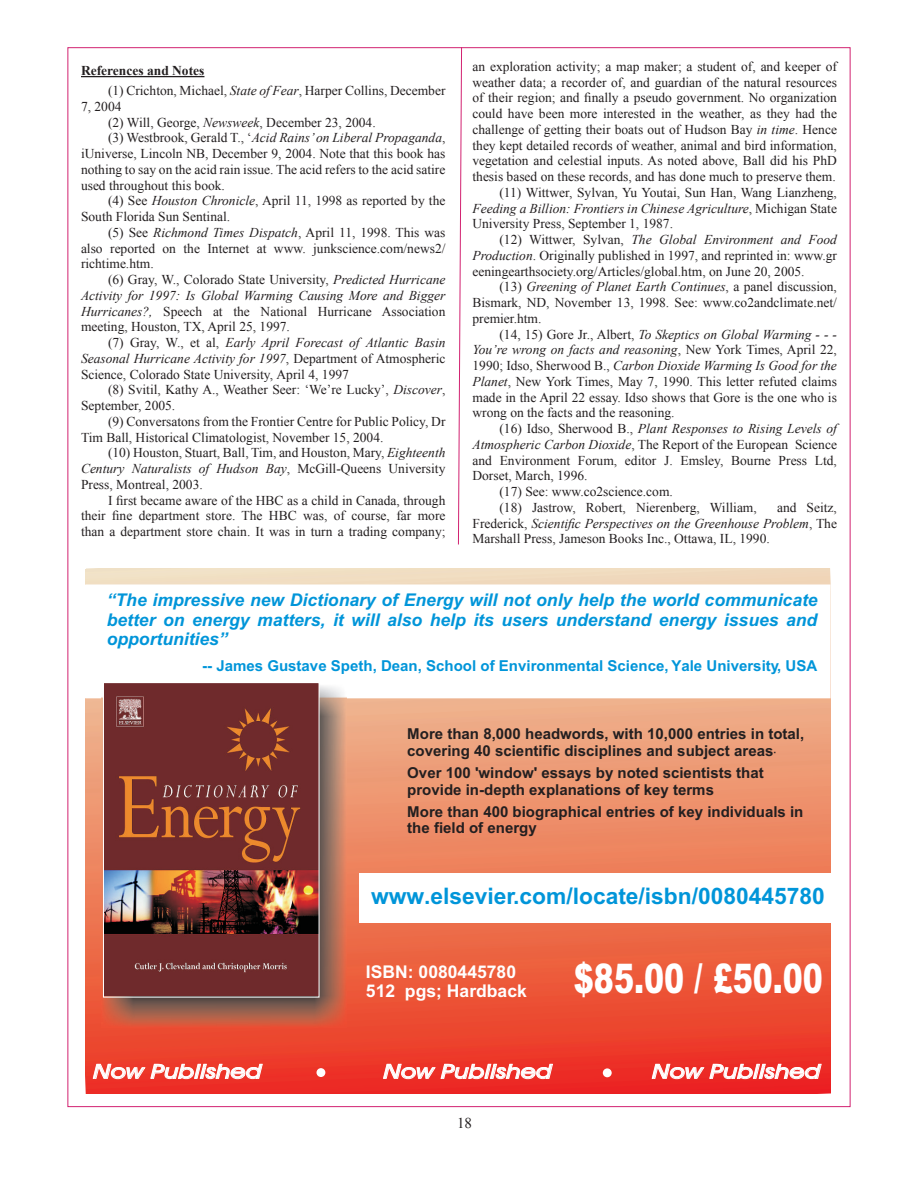
<style>
.page{position:relative;width:918px;height:1188px;background:#fff}
.page>*{position:absolute;margin:0;border:0;box-sizing:border-box;transform-origin:0 0}
.t1{font:900 40.8px "Arial";color:#fff;scale:.74 1}
.t2{font:700 22.8px "Arial";color:#0095d9}
.t3{font:italic 19.8px "Avant Garde Md BT";color:#fff;scale:1.27 1}
.t4{font:italic 700 17.55px/19.6px "Arial";color:#0095d9;text-align:justify}
.t5{font:700 17.55px/19.6px "Arial";color:#fff}
.t6{font:700 15px/16.8px "Arial";color:#231f20}
.t7{font:700 15px "Arial";color:#0095d9}
.t8{font:15px "Times New Roman";color:#231f20}
.Footnotes___References{font:13.5px/15.8px "Times New Roman";color:#231f20;text-align:justify}
.FootnotesHeading{font:700 13.5px "Times New Roman";color:#231f20}
.s1{font-style:italic}
.s2{font-size:10.05px}
</style>
<div class="page">
<hr style="left:81px;top:76px;width:123px;height:1px;background:#231f20">
<img style="left:86px;top:568px;width:744px;height:526px">
<div style="left:86px;top:585px;width:744px;height:113px;background:#fff"></div>
<img style="left:102px;top:686px;width:244px;height:341px">
<img style="left:105px;top:684px;width:212px;height:311px">
<div style="left:103px;top:682px;width:216px;height:315px;border:1px solid #fff"></div>
<svg style="left:93px;top:1064px;width:52px;height:15px"></svg>
<svg style="left:151px;top:1064px;width:112px;height:15px;background:#f2786f"></svg>
<svg style="left:383px;top:1064px;width:52px;height:15px"></svg>
<svg style="left:441px;top:1064px;width:112px;height:15px;background:#f2736e"></svg>
<svg style="left:652px;top:1064px;width:52px;height:15px"></svg>
<svg style="left:710px;top:1064px;width:111px;height:15px;background:#f1716d"></svg>
<div style="left:317px;top:1068px;width:8px;height:9px;background:#fff;border-radius:50%"></div>
<div style="left:603px;top:1068px;width:9px;height:9px;background:#fff;border-radius:50%"></div>
<div style="left:360px;top:873px;width:471px;height:49px;background:#fff"></div>
<svg style="left:458px;top:47px;width:4px;height:498px"></svg>
<p class="FootnotesHeading" style="left:81px;top:61px;width:125px">References and Notes</p>
<p class="Footnotes___References" style="left:81px;top:82px;width:366px;text-indent:27px">(1) Crichton, Michael, <span class="s1">State of Fear</span>, Harper Collins, December<br>7, 2004</p>
<p class="Footnotes___References" style="left:108px;top:114px;width:269px">(2) Will, George, <span class="s1">Newsweek</span>, December 23, 2004.</p>
<p class="Footnotes___References" style="left:81px;top:130px;width:366px;text-indent:27px">(3) Westbrook, Gerald T., ‘<span class="s1">Acid Rains’ on Liberal Propaganda</span>, iUniverse, Lincoln NB, December 9, 2004. Note that this book has nothing to say on the acid rain issue. The acid refers to the acid satire used throughout this book.</p>
<p class="Footnotes___References" style="left:81px;top:193px;width:366px;text-indent:27px">(4) See <span class="s1">Houston Chronicle</span>, April 11, 1998 as reported by the<br>South Florida Sun Sentinal.</p>
<p class="Footnotes___References" style="left:81px;top:224px;width:366px;text-indent:27px">(5) See <span class="s1">Richmond Times Dispatch</span>, April 11, 1998. This was also reported on the Internet at www. junkscience.com/news2/ richtime.htm.</p>
<p class="Footnotes___References" style="left:81px;top:271px;width:366px;text-indent:27px">(6) Gray, W., Colorado State University, <span class="s1">Predicted Hurricane Activity for 1997: Is Global Warming Causing More and Bigger Hurricanes?,</span> Speech at the National Hurricane Association meeting, Houston, TX, April 25, 1997.</p>
<p class="Footnotes___References" style="left:81px;top:334px;width:366px;text-indent:27px">(7) Gray, W., et al, <span class="s1">Early April Forecast of Atlantic Basin Seasonal Hurricane Activity for 1997</span>, Department of Atmospheric Science, Colorado State University, April 4, 1997</p>
<p class="Footnotes___References" style="left:81px;top:382px;width:366px;text-indent:27px">(8) Svitil, Kathy A., Weather Seer: ‘We’re Lucky’, <span class="s1">Discover</span>,<br>September, 2005.</p>
<p class="Footnotes___References" style="left:81px;top:413px;width:366px;text-indent:27px">(9) Conversatons from the Frontier Centre for Public Policy, Dr<br>Tim Ball, Historical Climatologist, November 15, 2004.</p>
<p class="Footnotes___References" style="left:81px;top:445px;width:366px;text-indent:27px">(10) Houston, Stuart, Ball, Tim, and Houston, Mary, <span class="s1">Eighteenth Century Naturalists of Hudson Bay</span>, McGill-Queens University Press, Montreal, 2003.</p>
<p class="Footnotes___References" style="left:81px;top:492px;width:366px;text-indent:27px">I first became aware of the HBC as a child in Canada, through their fine department store. The HBC was, of course, far more than a department store chain. It was in turn a trading company;</p>
<p class="Footnotes___References" style="left:472px;top:58px;width:366px">an exploration activity; a map maker; a student of, and keeper of weather data; a recorder of, and guardian of the natural resources of their region; and finally a pseudo government. No organization could have been more interested in the weather, as they had the challenge of getting their boats out of Hudson Bay <span class="s1">in time</span>. Hence they kept detailed records of weather, animal and bird information, vegetation and celestial inputs. As noted above, Ball did his PhD thesis based on these records, and has done much to preserve them.</p>
<p class="Footnotes___References" style="left:472px;top:184px;width:366px;text-indent:27px">(11) Wittwer, Sylvan, Yu Youtai, Sun Han, Wang Lianzheng, <span class="s1">Feeding a Billion: Frontiers in Chinese Agriculture</span>, Michigan State University Press, September 1, 1987.</p>
<p class="Footnotes___References" style="left:472px;top:232px;width:366px;text-indent:27px">(12) Wittwer, Sylvan, <span class="s1">The Global Environment and Food Production</span>. Originally published in 1997, and reprinted in: www.gr eeningearthsociety.org/Articles/global.htm, on June 20, 2005.</p>
<p class="Footnotes___References" style="left:472px;top:279px;width:366px;text-indent:27px">(13) <span class="s1">Greening of Planet Earth Continues</span>, a panel discussion, Bismark, ND, November 13, 1998. See: www.co2andclimate.net/ premier.htm.</p>
<p class="Footnotes___References" style="left:472px;top:326px;width:366px;text-indent:27px">(14, 15) Gore Jr., Albert, <span class="s1">To Skeptics on Global Warming - - - You’re wrong on facts and reasoning</span>, New York Times, April 22, 1990; Idso, Sherwood B., <span class="s1">Carbon Dioxide Warming Is Good for the Planet</span>, New York Times, May 7, 1990. This letter refuted claims made in the April 22 essay. Idso shows that Gore is the one who is wrong on the facts and the reasoning.</p>
<p class="Footnotes___References" style="left:472px;top:421px;width:366px;text-indent:27px">(16) Idso, Sherwood B., <span class="s1">Plant Responses to Rising Levels of Atmospheric Carbon Dioxide</span>, The Report of the European Science and Environment Forum, editor J. Emsley, Bourne Press Ltd, Dorset, March, 1996.</p>
<p class="Footnotes___References" style="left:500px;top:484px;width:175px">(17) See: www.co2science.com.</p>
<p class="Footnotes___References" style="left:500px;top:499px;width:259px">(18) Jastrow, Robert, Nierenberg, William,</p>
<p class="Footnotes___References" style="left:472px;top:499px;width:366px;text-indent:305px">and Seitz, Frederick, <span class="s1">Scientific Perspectives on the Greenhouse Problem</span>, The Marshall Press, Jameson Books Inc., Ottawa, IL, 1990.</p>
<p class="t4" style="left:107px;top:592px;width:712px">“The impressive new Dictionary of Energy will not only help the world communicate better on energy matters, it will also help its users understand energy issues and opportunities”</p>
<p class="t7" style="left:202px;top:656px;width:617px">-- James Gustave Speth, Dean, School of Environmental Science, Yale University, USA</p>
<p class="t6" style="left:407px;top:727px;width:399px">More than 8,000 headwords, with 10,000 entries in total, covering 40 scientific disciplines and subject areas<span class="s2">·</span></p>
<p class="t6" style="left:407px;top:766px;width:358px">Over 100 'window' essays by noted scientists that provide in-depth explanations of key terms</p>
<p class="t6" style="left:407px;top:804px;width:398px">More than 400 biographical entries of key individuals in the field of energy</p>
<p class="t2" style="left:371px;top:882px;width:455px">www.elsevier.com/locate/isbn/0080445780</p>
<p class="t5" style="left:366px;top:963px;width:162px">ISBN: 0080445780<br>512 pgs; Hardback</p>
<p class="t1" style="left:574px;top:952px;width:338px">$85.00 / £50.00</p>
<p class="t3" style="left:93px;top:1059px;width:134px">Now Published</p>
<p class="t3" style="left:384px;top:1059px;width:134px">Now Published</p>
<p class="t3" style="left:652px;top:1059px;width:134px">Now Published</p>
<p class="t8" style="left:457px;top:1113px;width:16px">18</p>
</div>
